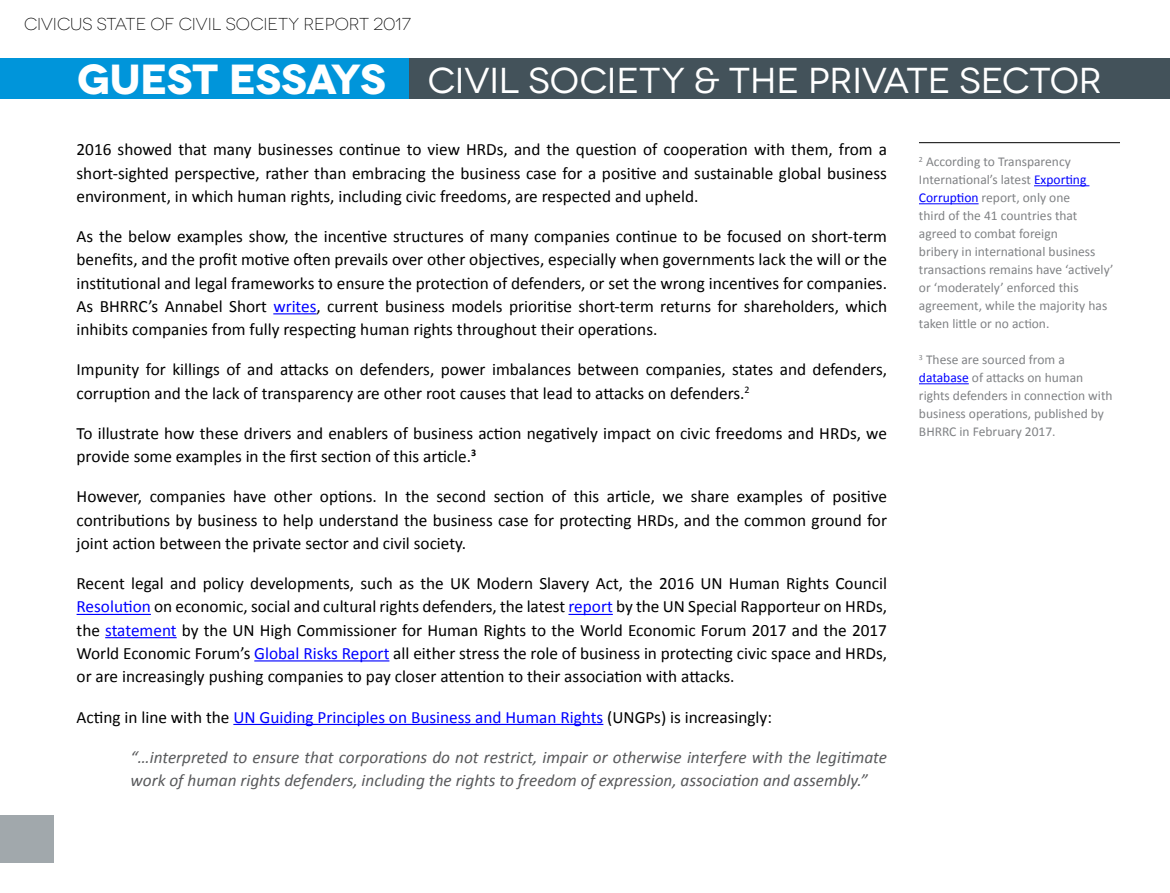
<style>
.page{position:relative;width:1170px;height:893px;background:#fff}
.page>*{position:absolute;margin:0;border:0;box-sizing:border-box;transform-origin:0 0}
.t1{font:36px "Novecentowide";color:#fff}
.t2{font:17.25px/23.2px "Calibri";color:#000;text-align:justify}
.t3{font:italic 17.25px/23.2px "Calibri";color:#58595b}
.t4{font:17.25px "Calibri";color:#00f}
.t5{font:300 17.25px "Novecentowide";letter-spacing:-.005em;color:#000}
.t6{font:13.5px/18px "Calibri";color:#808285}
.s1{font-weight:700;font-size:42px}
.s2{color:#00f}
.s3{color:#000}
</style>
<div class="page">
<div style="left:400px;top:59px;width:769px;height:40px;background:#43525a"></div>
<div style="left:0;top:815px;width:54px;height:47px;background:#a1a8ac"></div>
<div style="left:0;top:59px;width:408px;height:40px;background:#0095da"></div>
<hr style="left:1169px;top:59px;width:1px;height:40px;background:#43525a">
<hr style="left:273px;top:313px;width:43px;height:1px;background:#00f">
<hr style="left:77px;top:614px;width:74px;height:1px;background:#00f">
<hr style="left:568px;top:614px;width:44px;height:1px;background:#00f">
<hr style="left:105px;top:637px;width:72px;height:1px;background:#00f">
<hr style="left:254px;top:660px;width:135px;height:1px;background:#00f">
<hr style="left:233px;top:724px;width:370px;height:1px;background:#00f">
<hr style="left:918px;top:142px;width:201px;height:1px;background:#000">
<hr style="left:1033px;top:185px;width:56px;height:1px;background:#00f">
<hr style="left:918px;top:203px;width:60px;height:1px;background:#00f">
<hr style="left:918px;top:383px;width:50px;height:1px;background:#00f">
<p class="t5" style="left:24px;top:14px;width:388px">CIVICUS STATE OF CIVIL SOCIETY REPORT 2017</p>
<h1 class="t1" style="left:77px;top:59px;width:1026px"><span class="s1">GUEST ESSAYS</span> CIVIL SOCIETY &amp; THE PRIVATE SECTOR</h1>
<p class="t2" style="left:77px;top:138px;width:811px">2016 showed that many businesses continue to view HRDs, and the question of cooperation with them, from a short-sighted perspective, rather than embracing the business case for a positive and sustainable global business environment, in which human rights, including civic freedoms, are respected and upheld.</p>
<p class="t2" style="left:77px;top:225px;width:812px">As the below examples show, the incentive structures of many companies continue to be focused on short-term benefits, and the profit motive often prevails over other objectives, especially when governments lack the will or the institutional and legal frameworks to ensure the protection of defenders, or set the wrong incentives for companies.<br>As BHRRC’s Annabel Short <span class="s2">writes</span>, current business models prioritise short-term returns for shareholders, which inhibits companies from fully respecting human rights throughout their operations.</p>
<p class="t2" style="left:77px;top:358px;width:812px">Impunity for killings of and attacks on defenders, power imbalances between companies, states and defenders, corruption and the lack of transparency are other root causes that lead to attacks on defenders.<sup>2</sup></p>
<p class="t2" style="left:77px;top:422px;width:812px">To illustrate how these drivers and enablers of business action negatively impact on civic freedoms and HRDs, we provide some examples in the first section of this article.<sup>3</sup></p>
<p class="t2" style="left:77px;top:485px;width:812px">However, companies have other options. In the second section of this article, we share examples of positive contributions by business to help understand the business case for protecting HRDs, and the common ground for joint action between the private sector and civil society.</p>
<p class="t2" style="left:77px;top:572px;width:812px">Recent legal and policy developments, such as the UK Modern Slavery Act, the 2016 UN Human Rights Council <span class="s2">Resolution</span> on economic, social and cultural rights defenders, the latest <span class="s2">report</span> by the UN Special Rapporteur on HRDs, the <span class="s2">statement</span> by the UN High Commissioner for Human Rights to the World Economic Forum 2017 and the 2017<br>World Economic Forum’s <span class="s2">Global Risks Report</span> all either stress the role of business in protecting civic space and HRDs, or are increasingly pushing companies to pay closer attention to their association with attacks.</p>
<p class="t4" style="left:77px;top:706px;width:697px"><span class="s3">Acting in line with the</span> UN Guiding Principles on Business and Human Rights <span class="s3">(UNGPs) is increasingly:</span></p>
<p class="t3" style="left:131px;top:745px;width:758px">“…interpreted to ensure that corporations do not restrict, impair or otherwise interfere with the legitimate work of human rights defenders, including the rights to freedom of expression, association and assembly.”</p>
<p class="t6" style="left:918px;top:153px;width:196px"><sup>2</sup> According to Transparency<br>International’s latest <span class="s2">Exporting<br>Corruption</span> report, only one<br>third of the 41 countries that agreed to combat foreign<br>bribery in international business transactions remains have ‘actively’ or ‘moderately’ enforced this agreement, while the majority has taken little or no action.</p>
<p class="t6" style="left:918px;top:351px;width:195px"><sup>3</sup> These are sourced from a <span class="s2">database</span> of attacks on human rights defenders in connection with business operations, published by<br>BHRRC in February 2017.</p>
</div>
